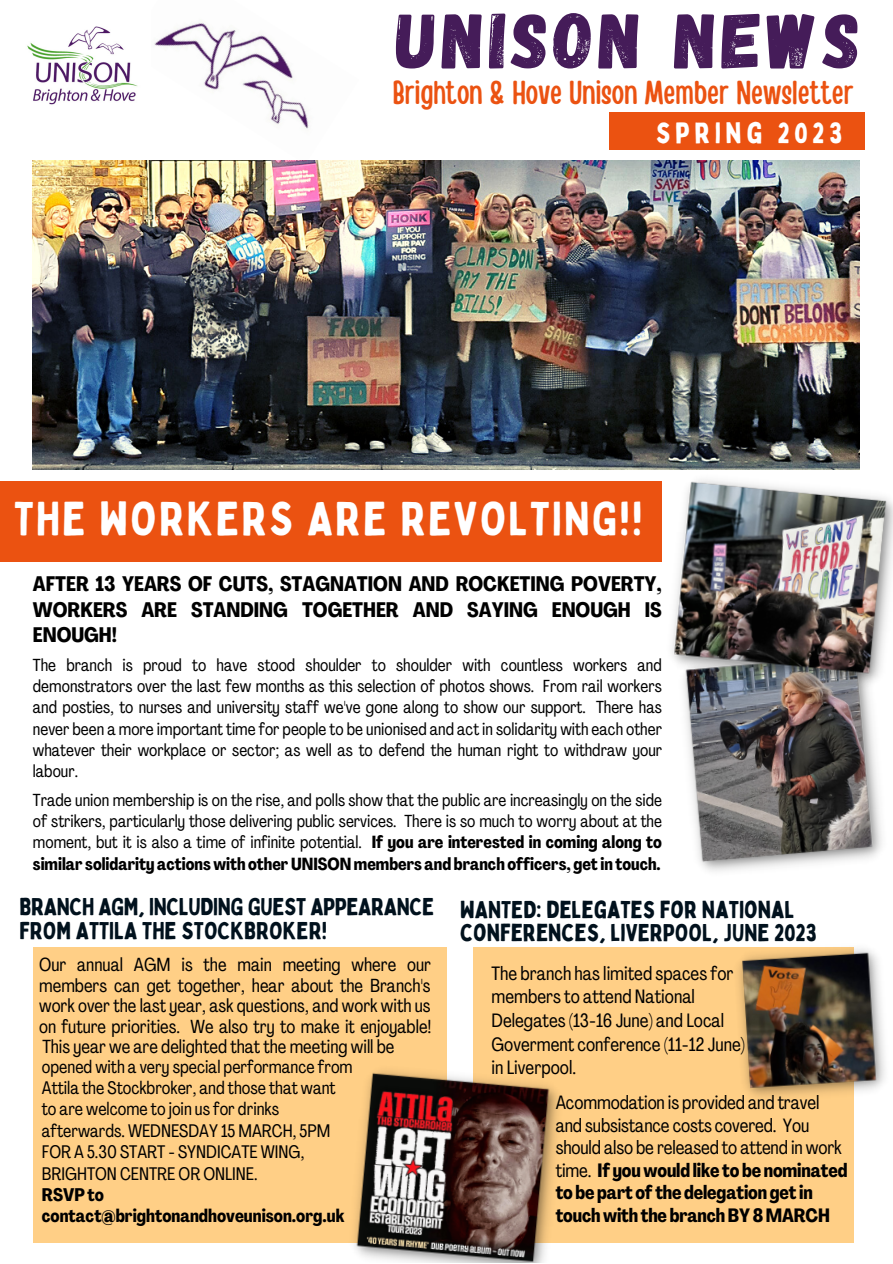
<style>
.page{position:relative;width:893px;height:1264px;background:#fff}
.page>*{position:absolute;margin:0;border:0;box-sizing:border-box;transform-origin:0 0}
.t1{font:78.45px "Gagalin";letter-spacing:.06em;color:#451c59}
.t2{font:46.8px "Bobby Jones";letter-spacing:.045em;color:#fff}
.t3{font:33px "Handy Casual Condensed";color:#eb5211}
.t4{font:28.8px "Bobby Jones";letter-spacing:.16em;color:#fff}
.t5{font:24px/23.5px "Bobby Jones";color:#01111d}
.t6{font:700 20.7px/25.2px "Agrandir Tight";color:#000;text-align:justify}
.t7{font:19.05px/22.5px "Agrandir Tight";color:#000}
.t8{font:18.75px/20.4px "Agrandir Tight";color:#000;text-align:justify}
.t9{font:18px/21.3px "Agrandir Tight";color:#000}
.t10{font:700 18px/21.3px "Agrandir Tight";color:#000}
.t11{font:17.25px/21.1px "Agrandir Tight";color:#000;text-align:justify}
.s1{font-weight:700}
</style>
<div class="page">
<img style="left:126px;top:22px;width:233px;height:139px">
<img style="left:27px;top:22px;width:123px;height:117px">
<div style="left:0;top:481px;width:662px;height:80px;background:#eb5211"></div>
<img style="left:33px;top:161px;width:826px;height:308px">
<div style="left:33px;top:947px;width:413px;height:295px;background:#ffcf86"></div>
<div style="left:609px;top:112px;width:255px;height:37px;background:#eb5211"></div>
<div style="left:473px;top:947px;width:380px;height:295px;background:#ffcf86"></div>
<img style="left:685px;top:697px;width:197px;height:174px">
<img style="left:658px;top:466px;width:234px;height:231px">
<img style="left:341px;top:1058px;width:230px;height:204px">
<img style="left:738px;top:947px;width:147px;height:162px">
<h1 class="t1" style="left:396px;top:-10px;width:465px">UNISON NEWS</h1>
<h3 class="t3" style="left:392px;top:71px;width:462px">Brighton &amp; Hove Unison Member Newsletter</h3>
<h3 class="t4" style="left:655px;top:115px;width:188px">SPRING 2023</h3>
<h2 class="t2" style="left:14px;top:489px;width:629px">THE WORKERS ARE REVOLTING!!</h2>
<p class="t6" style="left:33px;top:573px;width:630px">AFTER 13 YEARS OF CUTS, STAGNATION AND ROCKETING POVERTY, WORKERS ARE STANDING TOGETHER AND SAYING ENOUGH IS ENOUGH!</p>
<p class="t11" style="left:33px;top:656px;width:630px">The branch is proud to have stood shoulder to shoulder with countless workers and demonstrators over the last few months as this selection of photos shows. From rail workers and posties, to nurses and university staff we've gone along to show our support. There has never been a more important time for people to be unionised and act in solidarity with each other whatever their workplace or sector; as well as to defend the human right to withdraw your labour.</p>
<p class="t11" style="left:33px;top:791px;width:630px">Trade union membership is on the rise, and polls show that the public are increasingly on the side of strikers, particularly those delivering public services. There is so much to worry about at the moment, but it is also a time of infinite potential. <span class="s1">If you are interested in coming along to similar solidarity actions with otherUNISONmembers and branch officers, get in touch.</span></p>
<h3 class="t5" style="left:460px;top:896px;width:358px">WANTED: DELEGATES FOR NATIONAL<br>CONFERENCES, LIVERPOOL, JUNE 2023</h3>
<p class="t7" style="left:491px;top:963px;width:255px;line-height:23.5px">The branch has limited spaces for members to attend National<br>Delegates (13-16 June) and Local<br>Goverment conference (11-12 June) in Liverpool.</p>
<p class="t7" style="left:555px;top:1092px;width:293px">Acommodation is provided and travel and subsistance costs covered. You should also be released to attend in work time. <span class="s1">If youwould like to be nominated to be part of the delegation get in touchwith the branchBY8MARCH</span></p>
<h3 class="t5" style="left:19px;top:894px;width:416px">BRANCH AGM, INCLUDING GUEST APPEARANCE<br>FROM ATTILA THE STOCKBROKER!</h3>
<p class="t8" style="left:39px;top:956px;width:394px">Our annual AGM is the main meeting where our members can get together, hear about the Branch's work over the last year, ask questions, and work with us on future priorities. We also try to make it enjoyable!<br>This year we are delighted that the meeting will be</p>
<p class="t9" style="left:42px;top:1057px;width:312px">opened with a very special performance from Attila the Stockbroker, and those that want to are welcome to join us for drinks afterwards. WEDNESDAY 15 MARCH, 5PM FOR A 5.30 START - SYNDICATE WING, BRIGHTON CENTRE OR ONLINE.</p>
<p class="t10" style="left:42px;top:1185px;width:304px">RSVP to contact@brightonandhoveunison.org.uk</p>
</div>
